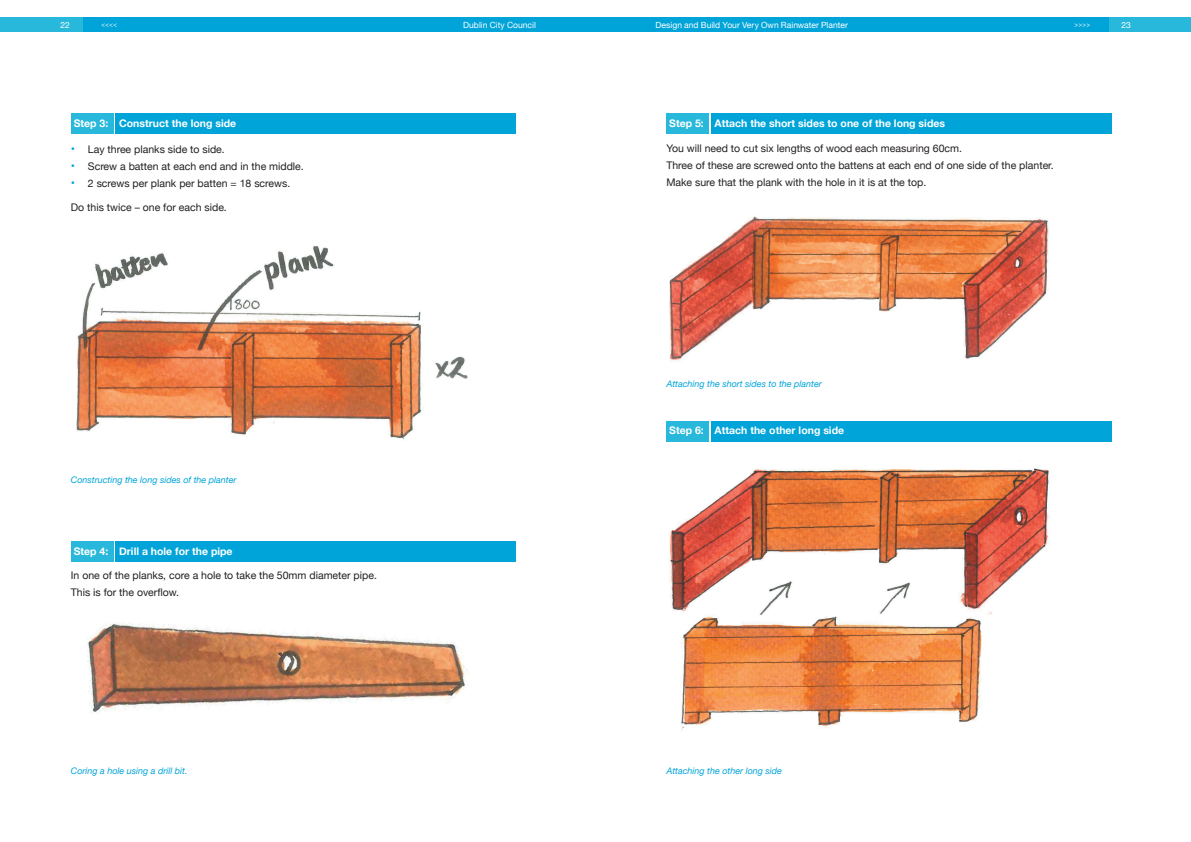
<style>
.page{position:relative;width:1191px;height:842px;background:#fff}
.page>*{position:absolute;margin:0;border:0;box-sizing:border-box;transform-origin:0 0}
.t1{font:10.5px/17px "Helvetica Neue";color:#231f20}
.t2{font:700 10.5px "Helvetica Neue";color:#fff}
.t3{font:italic 9px "Helvetica Neue";color:#00a4d9}
.t4{font:8.5px "Helvetica Neue";color:#fff}
.t5{font:300 8.5px "Fira Sans";color:#fff}
.s1{font-size:12px;color:#00a4d9}
</style>
<div class="page">
<img style="left:77px;top:246px;width:391px;height:194px">
<img style="left:87px;top:622px;width:383px;height:90px">
<div style="left:115px;top:113px;width:401px;height:20px;background:#00a4d9"></div>
<div style="left:71px;top:113px;width:42px;height:20px;background:#28b8db"></div>
<div style="left:115px;top:541px;width:401px;height:20px;background:#00a4d9"></div>
<div style="left:71px;top:541px;width:42px;height:20px;background:#28b8db"></div>
<img style="left:669px;top:216px;width:380px;height:146px">
<img style="left:669px;top:468px;width:381px;height:262px">
<div style="left:710px;top:113px;width:401px;height:20px;background:#00a4d9"></div>
<div style="left:666px;top:113px;width:43px;height:20px;background:#28b8db"></div>
<div style="left:710px;top:421px;width:401px;height:20px;background:#00a4d9"></div>
<div style="left:666px;top:421px;width:43px;height:20px;background:#28b8db"></div>
<div style="left:1108px;top:17px;width:83px;height:15px;background:#28b8db"></div>
<div style="left:587px;top:17px;width:521px;height:15px;background:#00a4d9"></div>
<div style="left:0;top:17px;width:83px;height:15px;background:#28b8db"></div>
<div style="left:83px;top:17px;width:521px;height:15px;background:#00a4d9"></div>
<p class="t4" style="left:60px;top:20px;width:11px">22</p>
<p class="t5" style="left:101px;top:21px;width:18px">&lt;&lt;&lt;&lt;</p>
<p class="t4" style="left:463px;top:20px;width:74px">Dublin City Council</p>
<p class="t4" style="left:655px;top:20px;width:194px">Design and Build Your Very Own Rainwater Planter</p>
<p class="t5" style="left:1074px;top:21px;width:18px">&gt;&gt;&gt;&gt;</p>
<p class="t4" style="left:1121px;top:20px;width:11px">23</p>
<p class="t2" style="left:74px;top:117px;width:164px">Step 3: Construct the long side</p>
<p class="t1" style="left:71px;top:141px;width:155px"><span class="s1">•</span> Lay three planks side to side.</p>
<p class="t1" style="left:71px;top:158px;width:234px"><span class="s1">•</span> Screw a batten at each end and in the middle.</p>
<p class="t1" style="left:71px;top:175px;width:221px"><span class="s1">•</span> 2 screws per plank per batten = 18 screws.</p>
<p class="t1" style="left:71px;top:199px;width:157px">Do this twice – one for each side.</p>
<p class="t3" style="left:71px;top:474px;width:167px">Constructing the long sides of the planter</p>
<p class="t2" style="left:74px;top:545px;width:160px">Step 4: Drill a hole for the pipe</p>
<p class="t1" style="left:71px;top:567px;width:307px">In one of the planks, core a hole to take the 50mm diameter pipe.<br>This is for the overflow.</p>
<p class="t3" style="left:71px;top:765px;width:118px">Coring a hole using a drill bit.</p>
<p class="t2" style="left:669px;top:117px;width:277px">Step 5: Attach the short sides to one of the long sides</p>
<p class="t1" style="left:666px;top:139px;width:389px">You will need to cut six lengths of wood each measuring 60cm.<br>Three of these are screwed onto the battens at each end of one side of the planter.<br>Make sure that the plank with the hole in it is at the top.</p>
<p class="t3" style="left:666px;top:378px;width:157px">Attaching the short sides to the planter</p>
<p class="t2" style="left:669px;top:424px;width:176px">Step 6: Attach the other long side</p>
<p class="t3" style="left:666px;top:765px;width:117px">Attaching the other long side</p>
</div>
